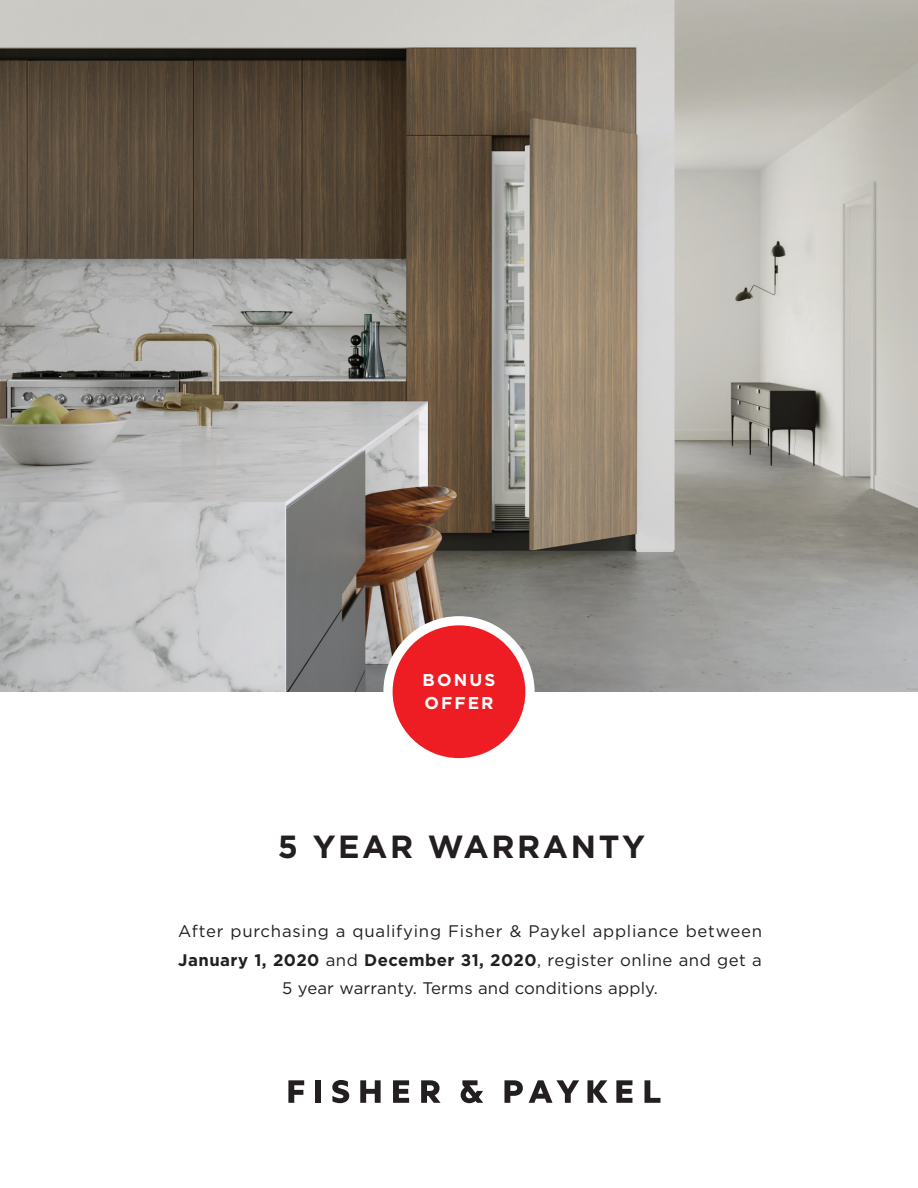
<style>
.page{position:relative;width:918px;height:1188px;background:#fff}
.page>*{position:absolute;margin:0;border:0;box-sizing:border-box;transform-origin:0 0}
.FP_12_8pt_Bold_UC_Ce{font:700 32.1px "Gotham";letter-spacing:.08em;color:#231f20}
.FP_8_6pt_Bold_UC_Cen{font:700 17.1px "Gotham";letter-spacing:.125em;color:#fff}
.F_P_7_5pt_Med_SC_Jus{font:16.8px/28.7px "Gotham";letter-spacing:.045em;color:#231f20;text-align:center}
.s1{font-weight:700}
</style>
<div class="page">
<img style="left:0;top:0;width:918px;height:692px">
<div style="left:388px;top:621px;width:142px;height:142px;background:#ee1d23;border-radius:50%"></div>
<div style="left:383px;top:616px;width:152px;height:151px;border:9px solid #fff;border-radius:50%"></div>
<svg style="left:288px;top:1080px;width:16px;height:23px"></svg>
<div style="left:315px;top:1080px;width:6px;height:23px;background:#231f20"></div>
<svg style="left:332px;top:1080px;width:17px;height:23px"></svg>
<svg style="left:360px;top:1080px;width:21px;height:23px"></svg>
<svg style="left:393px;top:1080px;width:16px;height:23px"></svg>
<svg style="left:421px;top:1080px;width:20px;height:23px"></svg>
<svg style="left:461px;top:1080px;width:22px;height:23px"></svg>
<svg style="left:504px;top:1080px;width:19px;height:23px"></svg>
<svg style="left:529px;top:1080px;width:50px;height:23px"></svg>
<svg style="left:587px;top:1080px;width:21px;height:23px"></svg>
<svg style="left:616px;top:1080px;width:16px;height:23px"></svg>
<svg style="left:645px;top:1080px;width:15px;height:23px"></svg>
<p class="FP_8_6pt_Bold_UC_Cen" style="left:423px;top:668px;width:74px">BONUS</p>
<p class="FP_8_6pt_Bold_UC_Cen" style="left:424px;top:692px;width:71px">OFFER</p>
<p class="FP_12_8pt_Bold_UC_Ce" style="left:278px;top:825px;width:369px">5 YEAR WARRANTY</p>
<p class="F_P_7_5pt_Med_SC_Jus" style="left:178px;top:916px;width:585px">After purchasing a qualifying Fisher &amp; Paykel appliance between<br><span class="s1">January 1, 2020</span> and <span class="s1">December 31, 2020</span>, register online and get a<br>5 year warranty. Terms and conditions apply.</p>
</div>
